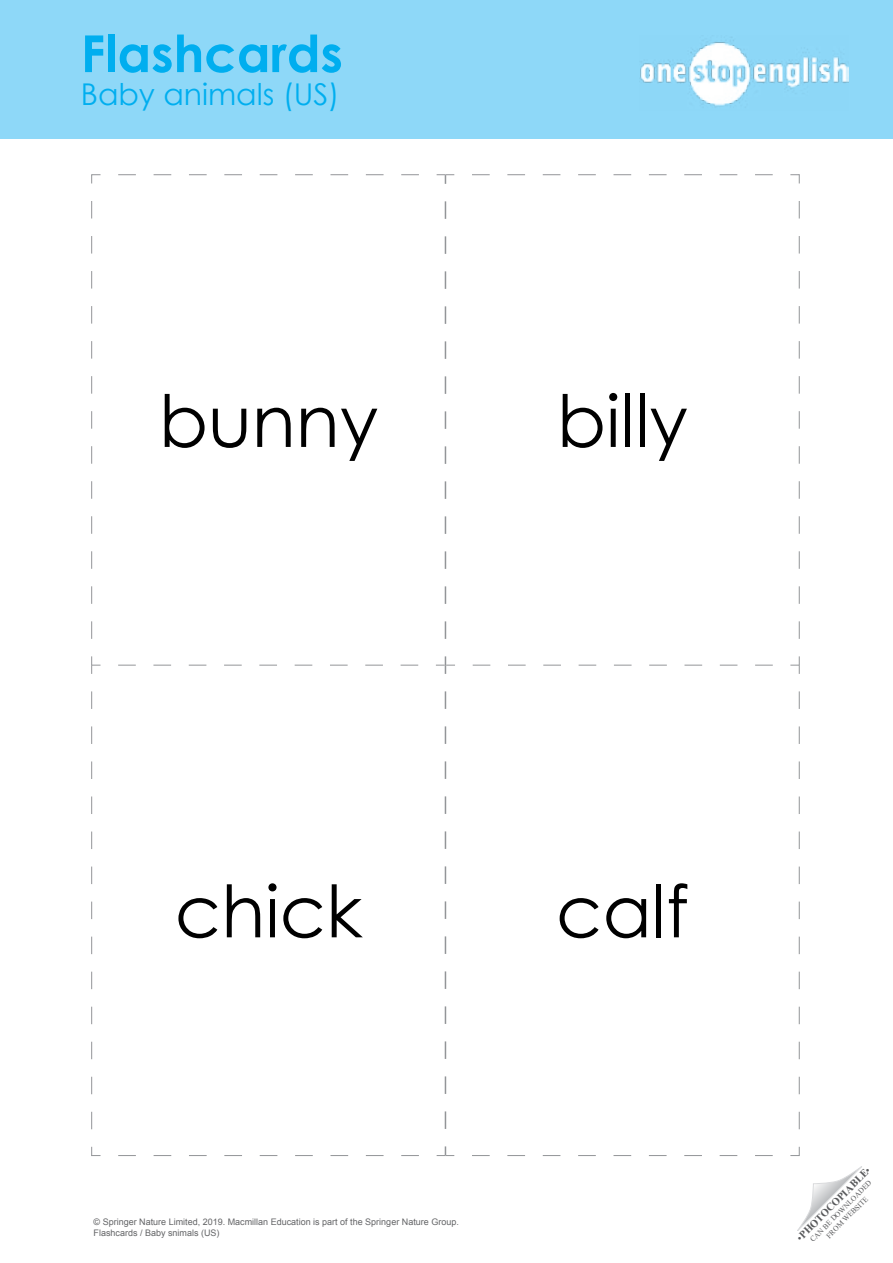
<style>
.page{position:relative;width:893px;height:1263px;background:#fff}
.page>*{position:absolute;margin:0;border:0;box-sizing:border-box;transform-origin:0 0}
.t1{font:72px "Century Gothic";color:#000}
.t2{font:700 51px "Century Gothic";color:#00aeef}
.t3{font:30px "Century Gothic";color:#00aeef}
.t4{font:700 10.5px "Times New Roman";color:#58595b}
.t5{font:9px/10.8px "Arial";color:#636466}
.t6{font:7.5px/9px "Times New Roman";color:#58595b;text-align:center}
.s1{font-weight:400}
</style>
<div class="page">
<div style="left:0;top:0;width:893px;height:139px;background:#8ed8f8"></div>
<svg style="left:797px;top:1166px;width:65px;height:65px"></svg>
<img style="left:640px;top:37px;width:208px;height:70px">
<svg style="left:473px;top:665px;width:300px;height:1px"></svg>
<svg style="left:91px;top:174px;width:354px;height:492px"></svg>
<svg style="left:799px;top:201px;width:1px;height:438px"></svg>
<svg style="left:799px;top:691px;width:1px;height:438px"></svg>
<svg style="left:790px;top:656px;width:10px;height:18px"></svg>
<svg style="left:118px;top:1155px;width:301px;height:1px"></svg>
<svg style="left:91px;top:664px;width:10px;height:492px"></svg>
<svg style="left:445px;top:201px;width:1px;height:438px"></svg>
<svg style="left:445px;top:174px;width:355px;height:10px"></svg>
<svg style="left:445px;top:691px;width:1px;height:438px"></svg>
<svg style="left:437px;top:1146px;width:363px;height:10px"></svg>
<svg style="left:436px;top:656px;width:19px;height:18px"></svg>
<h2 class="t2" style="left:81px;top:15px;width:264px">Flashcards</h2>
<h3 class="t3" style="left:81px;top:73px;width:260px">Baby animals (US)</h3>
<h1 class="t1" style="left:159px;top:371px;width:221px">bunny</h1>
<h1 class="t1" style="left:557px;top:371px;width:132px">billy</h1>
<h1 class="t1" style="left:175px;top:861px;width:189px">chick</h1>
<h1 class="t1" style="left:556px;top:861px;width:134px">calf</h1>
<p class="t5" style="left:94px;top:1217px;width:367px">© Springer Nature Limited, 2019. Macmillan Education is part of the Springer Nature Group.<br>Flashcards / Baby snimals (US)</p>
<p class="t4" style="left:793px;top:1234px;width:101px;rotate:-45deg"><span class="s1">•</span>PHOTOCOPIABLE<span class="s1">•</span></p>
<p class="t6" style="left:808px;top:1237px;width:85px;rotate:-45deg">CAN BE DOWNLOADED<br>FROM WEBSITE</p>
</div>
